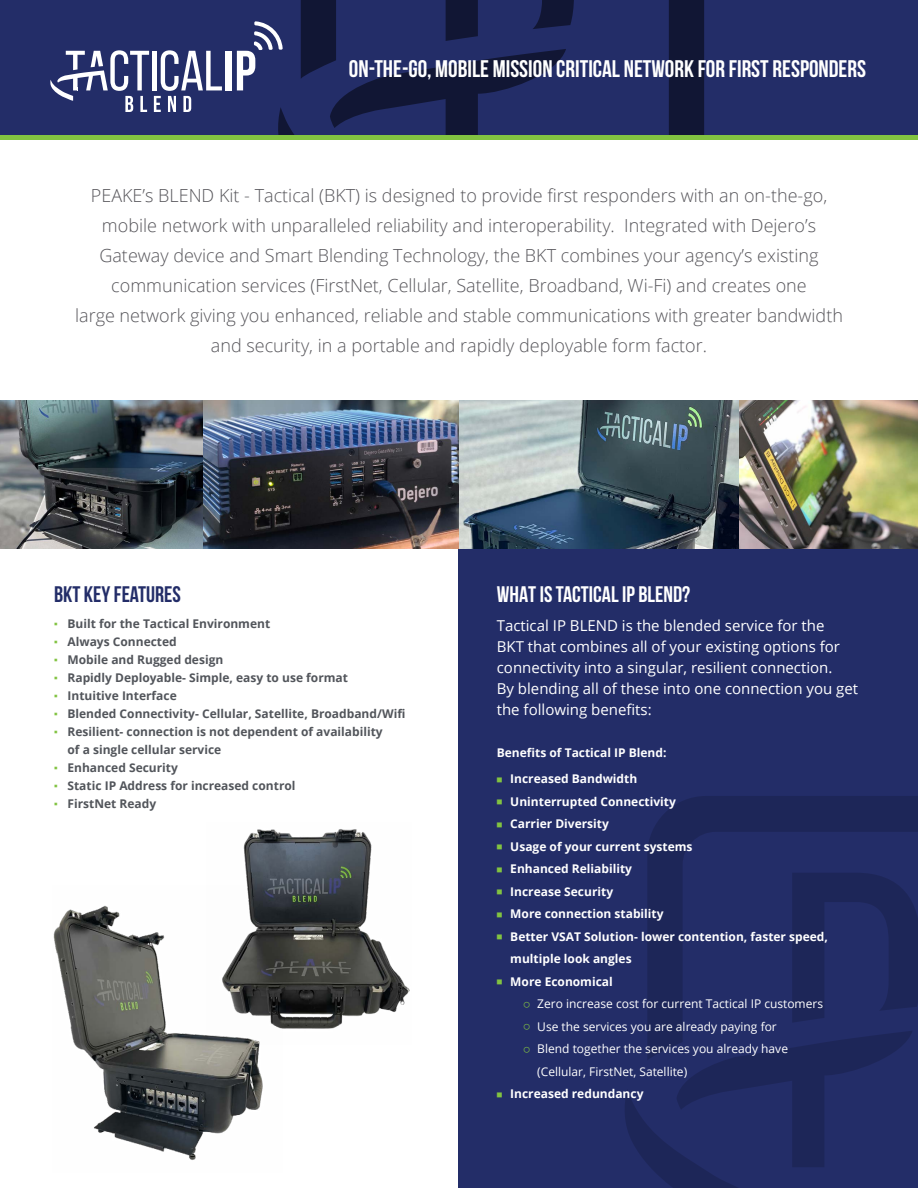
<style>
.page{position:relative;width:918px;height:1188px;background:#fff}
.page>*{position:absolute;margin:0;border:0;box-sizing:border-box;transform-origin:0 0}
.t1{font:700 24px "Bebas Neue";color:#fff}
.t2{font:700 22.5px "Bebas Neue";color:#fff}
.t3{font:700 22.5px "Bebas Neue";color:#232d68}
.t4{font:300 18px/30px "Open Sans";color:#57565b;text-align:center}
.t5{font:15px/21px "Open Sans";color:#fff}
.t6{font:700 12px/18px "Open Sans";color:#52555b}
.t7{font:700 12px/22.5px "Open Sans";color:#fff}
.t8{font:12px/22.5px "Open Sans";color:#fff}
.t9{font:700 12px "Open Sans";color:#fefefe}
.s1{font-family:"Source Sans Pro";font-weight:400;font-size:6px;color:#82c341}
.s2{font-family:"Source Sans Pro";font-weight:300;font-size:6px;color:#82c341}
.s3{font-weight:700}
</style>
<div class="page">
<img style="left:53px;top:905px;width:210px;height:255px">
<div style="left:459px;top:548px;width:459px;height:640px;background:#232d68"></div>
<svg style="left:647px;top:796px;width:271px;height:235px"></svg>
<svg style="left:792px;top:873px;width:126px;height:150px"></svg>
<svg style="left:625px;top:1031px;width:287px;height:157px"></svg>
<div style="left:0;top:119px;width:918px;height:20px;background:#82c341"></div>
<div style="left:0;top:0;width:918px;height:135px;background:#232d68"></div>
<div style="left:669px;top:0;width:35px;height:135px;background:#111634"></div>
<div style="left:225px;top:51px;width:6px;height:39px;background:#fff"></div>
<svg style="left:237px;top:0;width:337px;height:135px"></svg>
<svg style="left:50px;top:50px;width:172px;height:62px"></svg>
<img style="left:0;top:400px;width:689px;height:148px">
<img style="left:689px;top:400px;width:229px;height:148px">
<img style="left:206px;top:829px;width:204px;height:216px">
<h1 class="t1" style="left:349px;top:55px;width:519px">ON-THE-GO, MOBILE MISSION CRITICAL NETWORK FOR FIRST RESPONDERS</h1>
<p class="t4" style="left:75px;top:180px;width:769px">PEAKE’s BLEND Kit - Tactical (BKT) is designed to provide first responders with an on-the-go, mobile network with unparalleled reliability and interoperability. Integrated with Dejero’s Gateway device and Smart Blending Technology, the BKT combines your agency’s existing communication services (FirstNet, Cellular, Satellite, Broadband, Wi-Fi) and creates one<br>large network giving you enhanced, reliable and stable communications with greater bandwidth and security, in a portable and rapidly deployable form factor.</p>
<p class="t3" style="left:54px;top:582px;width:128px">BKT KEY FEATURES</p>
<p class="t6" style="left:54px;top:614px;width:218px"><span class="s1">■</span> Built for the Tactical Environment</p>
<p class="t6" style="left:54px;top:632px;width:124px"><span class="s1">■</span> Always Connected</p>
<p class="t6" style="left:54px;top:650px;width:171px"><span class="s1">■</span> Mobile and Rugged design</p>
<p class="t6" style="left:54px;top:668px;width:296px"><span class="s1">■</span> Rapidly Deployable- Simple, easy to use format</p>
<p class="t6" style="left:54px;top:686px;width:124px"><span class="s1">■</span> Intuitive Interface</p>
<p class="t6" style="left:54px;top:704px;width:353px"><span class="s1">■</span> Blended Connectivity- Cellular, Satellite, Broadband/Wifi</p>
<p class="t6" style="left:68px;top:722px;width:317px;text-indent:-14px"><span class="s1">■</span> Resilient- connection is not dependent of availability of a single cellular service</p>
<p class="t6" style="left:54px;top:758px;width:125px"><span class="s1">■</span> Enhanced Security</p>
<p class="t6" style="left:54px;top:776px;width:243px"><span class="s1">■</span> Static IP Address for increased control</p>
<p class="t6" style="left:54px;top:794px;width:104px"><span class="s1">■</span> FirstNet Ready</p>
<p class="t2" style="left:497px;top:582px;width:195px">WHAT IS TACTICAL IP BLEND?</p>
<p class="t5" style="left:497px;top:615px;width:363px">Tactical IP BLEND is the blended service for the<br>BKT that combines all of your existing options for connectivity into a singular, resilient connection.<br>By blending all of these into one connection you get the following benefits:</p>
<p class="t9" style="left:497px;top:745px;width:171px">Benefits of Tactical IP Blend:</p>
<p class="t7" style="left:497px;top:767px;width:142px"><span class="s2">■</span> Increased Bandwidth</p>
<p class="t7" style="left:497px;top:790px;width:181px"><span class="s2">■</span> Uninterrupted Connectivity</p>
<p class="t7" style="left:497px;top:812px;width:114px"><span class="s2">■</span> Carrier Diversity</p>
<p class="t7" style="left:497px;top:835px;width:197px"><span class="s2">■</span> Usage of your current systems</p>
<p class="t7" style="left:497px;top:857px;width:137px"><span class="s2">■</span> Enhanced Reliability</p>
<p class="t7" style="left:497px;top:880px;width:118px"><span class="s2">■</span> Increase Security</p>
<p class="t7" style="left:497px;top:902px;width:168px"><span class="s2">■</span> More connection stability</p>
<p class="t7" style="left:510px;top:925px;width:319px;text-indent:-14px"><span class="s2">■</span> Better VSAT Solution- lower contention, faster speed, multiple look angles</p>
<p class="t8" style="left:537px;top:970px;width:287px;text-indent:-40px"><span class="s2">■</span> <span class="s3">More Economical<br></span>Zero increase cost for current Tactical IP customers Use the services you are already paying for<br>Blend together the services you already have (Cellular, FirstNet, Satellite)</p>
<p class="t7" style="left:497px;top:1082px;width:148px"><span class="s2">■</span> Increased redundancy</p>
</div>
